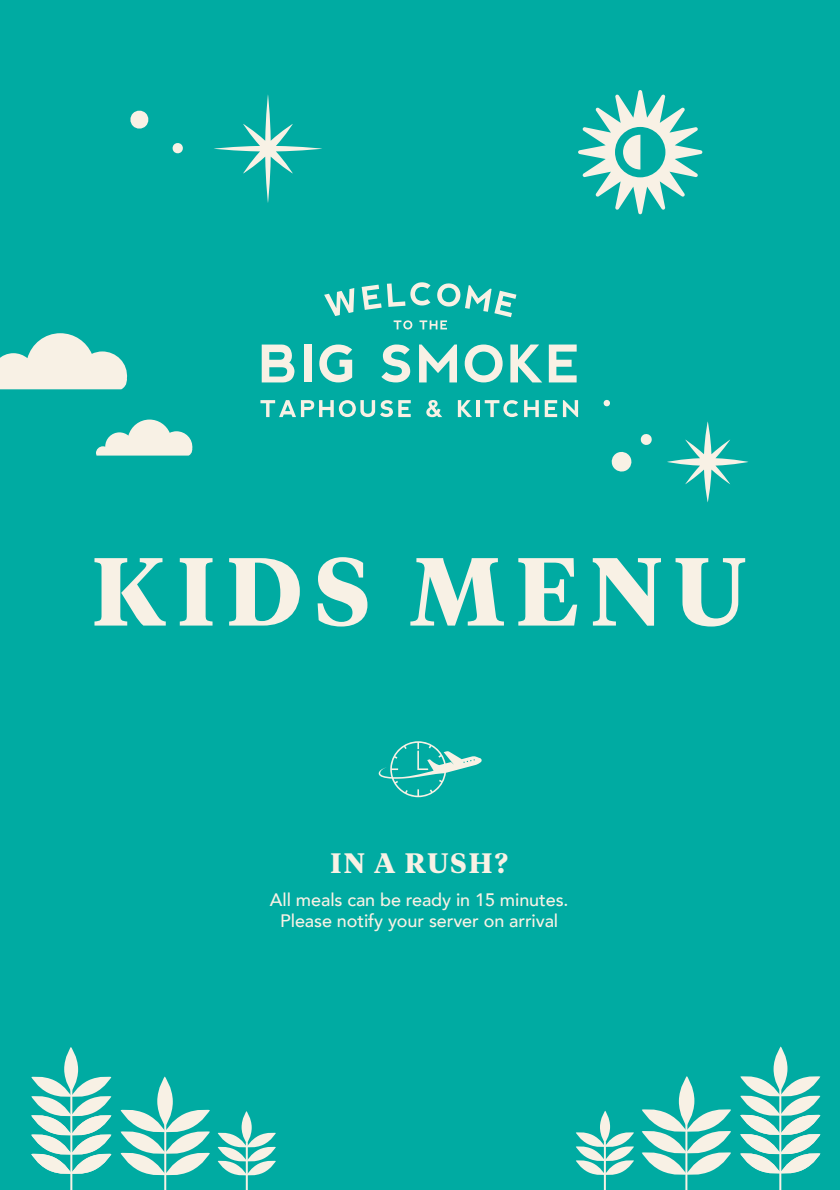
<style>
.page{position:relative;width:840px;height:1190px;background:#fff}
.page>*{position:absolute;margin:0;border:0;box-sizing:border-box;transform-origin:0 0}
.t1{font:700 96px "Tiempos Headline";letter-spacing:.12em;color:#f8f1e5}
.t2{font:700 28px "Tiempos Headline";letter-spacing:.075em;color:#f8f1e5}
.t3{font:500 18px/21px "Avenir";letter-spacing:-.005em;color:#f8f1e5;text-align:center}
</style>
<div class="page">
<div style="left:0;top:0;width:840px;height:1189px;background:#00aba2"></div>
<svg style="left:378px;top:741px;width:104px;height:56px"></svg>
<svg style="left:324px;top:288px;width:30px;height:28px"></svg>
<svg style="left:361px;top:284px;width:20px;height:26px"></svg>
<svg style="left:262px;top:344px;width:32px;height:38px"></svg>
<div style="left:304px;top:344px;width:8px;height:38px;background:#f8f1e5"></div>
<svg style="left:319px;top:344px;width:33px;height:38px"></svg>
<svg style="left:381px;top:344px;width:29px;height:38px"></svg>
<svg style="left:419px;top:344px;width:38px;height:38px"></svg>
<svg style="left:464px;top:344px;width:38px;height:38px"></svg>
<svg style="left:510px;top:344px;width:32px;height:38px"></svg>
<svg style="left:549px;top:344px;width:27px;height:38px"></svg>
<svg style="left:260px;top:400px;width:151px;height:17px"></svg>
<svg style="left:426px;top:400px;width:16px;height:17px"></svg>
<svg style="left:458px;top:400px;width:14px;height:17px"></svg>
<hr style="left:476px;top:400px;width:4px;height:17px;background:#f8f1e5">
<svg style="left:484px;top:400px;width:34px;height:17px"></svg>
<svg style="left:524px;top:400px;width:33px;height:17px"></svg>
<svg style="left:563px;top:400px;width:15px;height:17px"></svg>
<svg style="left:387px;top:282px;width:129px;height:47px"></svg>
<svg style="left:214px;top:94px;width:108px;height:109px"></svg>
<svg style="left:130px;top:110px;width:19px;height:19px"></svg>
<svg style="left:172px;top:143px;width:11px;height:11px"></svg>
<svg style="left:640px;top:434px;width:12px;height:11px"></svg>
<svg style="left:611px;top:451px;width:21px;height:21px"></svg>
<svg style="left:667px;top:421px;width:81px;height:81px"></svg>
<svg style="left:603px;top:399px;width:7px;height:7px"></svg>
<svg style="left:96px;top:419px;width:97px;height:36px"></svg>
<svg style="left:0;top:333px;width:128px;height:56px"></svg>
<svg style="left:578px;top:90px;width:124px;height:124px"></svg>
<svg style="left:678px;top:1075px;width:16px;height:50px"></svg>
<svg style="left:641px;top:1107px;width:90px;height:69px"></svg>
<hr style="left:685px;top:1123px;width:2px;height:66px;background:#f8f1e5">
<svg style="left:600px;top:1110px;width:10px;height:32px"></svg>
<svg style="left:576px;top:1130px;width:58px;height:45px"></svg>
<hr style="left:604px;top:1141px;width:2px;height:48px;background:#f8f1e5">
<svg style="left:773px;top:1046px;width:14px;height:44px"></svg>
<svg style="left:740px;top:1074px;width:80px;height:100px"></svg>
<hr style="left:779px;top:1089px;width:2px;height:100px;background:#f8f1e5">
<svg style="left:157px;top:1076px;width:16px;height:50px"></svg>
<svg style="left:121px;top:1107px;width:89px;height:69px"></svg>
<hr style="left:164px;top:1124px;width:2px;height:65px;background:#f8f1e5">
<svg style="left:241px;top:1110px;width:11px;height:33px"></svg>
<svg style="left:218px;top:1131px;width:58px;height:45px"></svg>
<hr style="left:246px;top:1142px;width:2px;height:47px;background:#f8f1e5">
<svg style="left:64px;top:1046px;width:14px;height:45px"></svg>
<svg style="left:31px;top:1074px;width:80px;height:101px"></svg>
<hr style="left:70px;top:1089px;width:2px;height:100px;background:#f8f1e5">
<p class="t1" style="left:92px;top:525px;width:656px">KIDS MENU</p>
<p class="t2" style="left:330px;top:843px;width:179px">IN A RUSH?</p>
<p class="t3" style="left:270px;top:887px;width:300px">All meals can be ready in 15 minutes.<br>Please notify your server on arrival</p>
</div>
